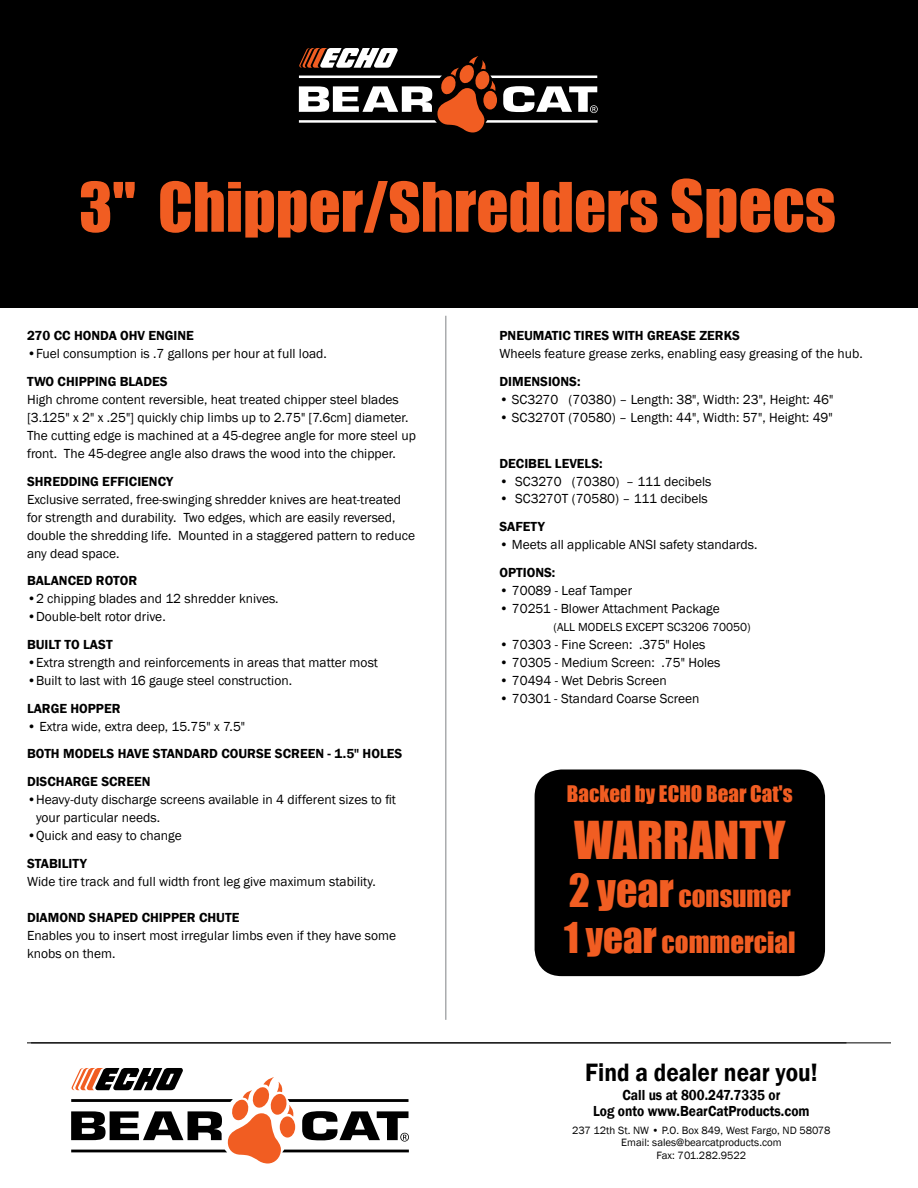
<style>
.page{position:relative;width:918px;height:1188px;background:#fff}
.page>*{position:absolute;margin:0;border:0;box-sizing:border-box;transform-origin:0 0}
.t1{font:63px "Impact";color:#f15d22}
.t2{font:48px "Impact";color:#f15d22}
.t3{font:27px/46.8px "Impact";color:#f15d22}
.t4{font:600 25.8px "Franklin Gothic";color:#000;scale:.9 1}
.t5{font:21px "Impact";color:#f15d22}
.t6{font:600 15px/16.4px "Franklin Gothic";color:#000;text-align:center;scale:.9 1}
.t7{font:13.5px/18px "Franklin Gothic";color:#000}
.t8{font:600 13.5px/27.8px "Franklin Gothic";color:#000}
.t9{font:12px "Franklin Gothic";color:#000}
.t10{font:10.95px/12.3px "Franklin Gothic";color:#000;text-align:center}
.s1{font-size:66px}
.s2{font-size:42px}
.s3{font-size:39px}
</style>
<div class="page">
<svg style="left:71px;top:1068px;width:338px;height:96px"></svg>
<hr style="left:27px;top:1042px;width:864px;height:1px;background:#000">
<div style="left:0;top:0;width:918px;height:308px;background:#000"></div>
<hr style="left:445px;top:316px;width:1px;height:704px;background:#808285">
<div style="left:535px;top:770px;width:290px;height:206px;background:#000;border-radius:27px"></div>
<svg style="left:299px;top:48px;width:299px;height:84px"></svg>
<h1 class="t1" style="left:79px;top:158px;width:758px">3" Chipper/Shredders <span class="s1">Specs</span></h1>
<p class="t8" style="left:27px;top:322px;width:168px">270 cc HONDA OHV ENGINE</p>
<p class="t7" style="left:27px;top:345px;width:301px">•Fuel consumption is .7 gallons per hour at full load.</p>
<p class="t8" style="left:27px;top:368px;width:142px">TWO CHIPPING BLADES</p>
<p class="t7" style="left:27px;top:391px;width:390px">High chrome content reversible, heat treated chipper steel blades [3.125" x 2" x .25"] quickly chip limbs up to 2.75" [7.6cm] diameter.<br>The cutting edge is machined at a 45-degree angle for more steel up front. The 45-degree angle also draws the wood into the chipper.</p>
<p class="t8" style="left:27px;top:467px;width:148px">SHREDDING EFFICIENCY</p>
<p class="t7" style="left:27px;top:490px;width:390px">Exclusive serrated, free-swinging shredder knives are heat-treated for strength and durability. Two edges, which are easily reversed, double the shredding life. Mounted in a staggered pattern to reduce any dead space.</p>
<p class="t8" style="left:27px;top:567px;width:112px">BALANCED ROTOR</p>
<p class="t7" style="left:27px;top:590px;width:253px">•2 chipping blades and 12 shredder knives.</p>
<p class="t7" style="left:27px;top:608px;width:140px">•Double-belt rotor drive.</p>
<p class="t8" style="left:27px;top:631px;width:87px">BUILT TO LAST</p>
<p class="t7" style="left:27px;top:654px;width:353px">•Extra strength and reinforcements in areas that matter most</p>
<p class="t7" style="left:27px;top:672px;width:267px">•Built to last with 16 gauge steel construction.</p>
<p class="t8" style="left:27px;top:695px;width:95px">LARGE HOPPER</p>
<p class="t7" style="left:27px;top:718px;width:220px">• Extra wide, extra deep, 15.75" x 7.5"</p>
<p class="t8" style="left:27px;top:740px;width:377px">BOTH MODELS HAVE STANDARD COURSE SCREEN - 1.5" HOLES<br>DISCHARGE SCREEN</p>
<p class="t7" style="left:36px;top:791px;width:362px;text-indent:-9px">•Heavy-duty discharge screens available in 4 different sizes to fit your particular needs.</p>
<p class="t7" style="left:27px;top:827px;width:156px">•Quick and easy to change</p>
<p class="t8" style="left:27px;top:850px;width:61px">STABILITY</p>
<p class="t7" style="left:27px;top:873px;width:350px">Wide tire track and full width front leg give maximum stability.</p>
<p class="t8" style="left:27px;top:904px;width:214px">DIAMOND SHAPED CHIPPER CHUTE</p>
<p class="t7" style="left:27px;top:927px;width:371px">Enables you to insert most irregular limbs even if they have some knobs on them.</p>
<p class="t8" style="left:500px;top:322px;width:242px">PNEUMATIC TIRES WITH GREASE ZERKS</p>
<p class="t7" style="left:500px;top:345px;width:365px">Wheels feature grease zerks, enabling easy greasing of the hub.</p>
<p class="t8" style="left:500px;top:368px;width:18px">Dimensions</p>
<p class="t8" style="left:577px;top:368px;width:5px">:</p>
<p class="t7" style="left:500px;top:391px;width:335px">• SC3270 (70380) – Length: 38", Width: 23", Height: 46"</p>
<p class="t7" style="left:500px;top:409px;width:335px">• SC3270T (70580) – Length: 44", Width: 57", Height: 49"</p>
<p class="t8" style="left:500px;top:449px;width:105px">DECIBEL LEVELS:</p>
<p class="t7" style="left:500px;top:472px;width:213px">• SC3270 (70380) – 111 decibels</p>
<p class="t7" style="left:500px;top:490px;width:210px">• SC3270T (70580) – 111 decibels</p>
<p class="t8" style="left:500px;top:513px;width:17px">Safety</p>
<p class="t7" style="left:500px;top:536px;width:259px">• Meets all applicable ANSI safety standards.</p>
<p class="t8" style="left:500px;top:559px;width:9px">options</p>
<p class="t8" style="left:552px;top:559px;width:5px">:</p>
<p class="t7" style="left:500px;top:582px;width:134px">• 70089 - Leaf Tamper</p>
<p class="t7" style="left:500px;top:600px;width:222px">• 70251 - Blower Attachment Package</p>
<p class="t9" style="left:554px;top:620px;width:199px">(ALL MODELS EXCEPT SC3206 70050)</p>
<p class="t7" style="left:500px;top:636px;width:207px">• 70303 - Fine Screen: .375" Holes</p>
<p class="t7" style="left:500px;top:654px;width:222px">• 70305 - Medium Screen: .75" Holes</p>
<p class="t7" style="left:500px;top:672px;width:169px">• 70494 - Wet Debris Screen</p>
<p class="t7" style="left:500px;top:690px;width:202px">• 70301 - Standard Coarse Screen</p>
<h3 class="t5" style="left:567px;top:777px;width:227px">Backed by ECHO Bear Cat's</h3>
<h2 class="t2" style="left:574px;top:803px;width:213px">WARRANTY</h2>
<h3 class="t3" style="left:564px;top:872px;width:233px"><span class="s2">2 year</span> consumer<br><span class="s3">1 year</span> commercial</h3>
<h3 class="t4" style="left:585px;top:1056px;width:260px">Find a dealer near you!</h3>
<p class="t6" style="left:593px;top:1087px;width:242px">Call us at 800.247.7335 or<br>Log onto www.BearCatProducts.com</p>
<p class="t10" style="left:572px;top:1124px;width:260px">237 12th St. NW • P.O. Box 849, West Fargo, ND 58078<br>Email: sales@bearcatproducts.com<br>Fax: 701.282.9522</p>
</div>
